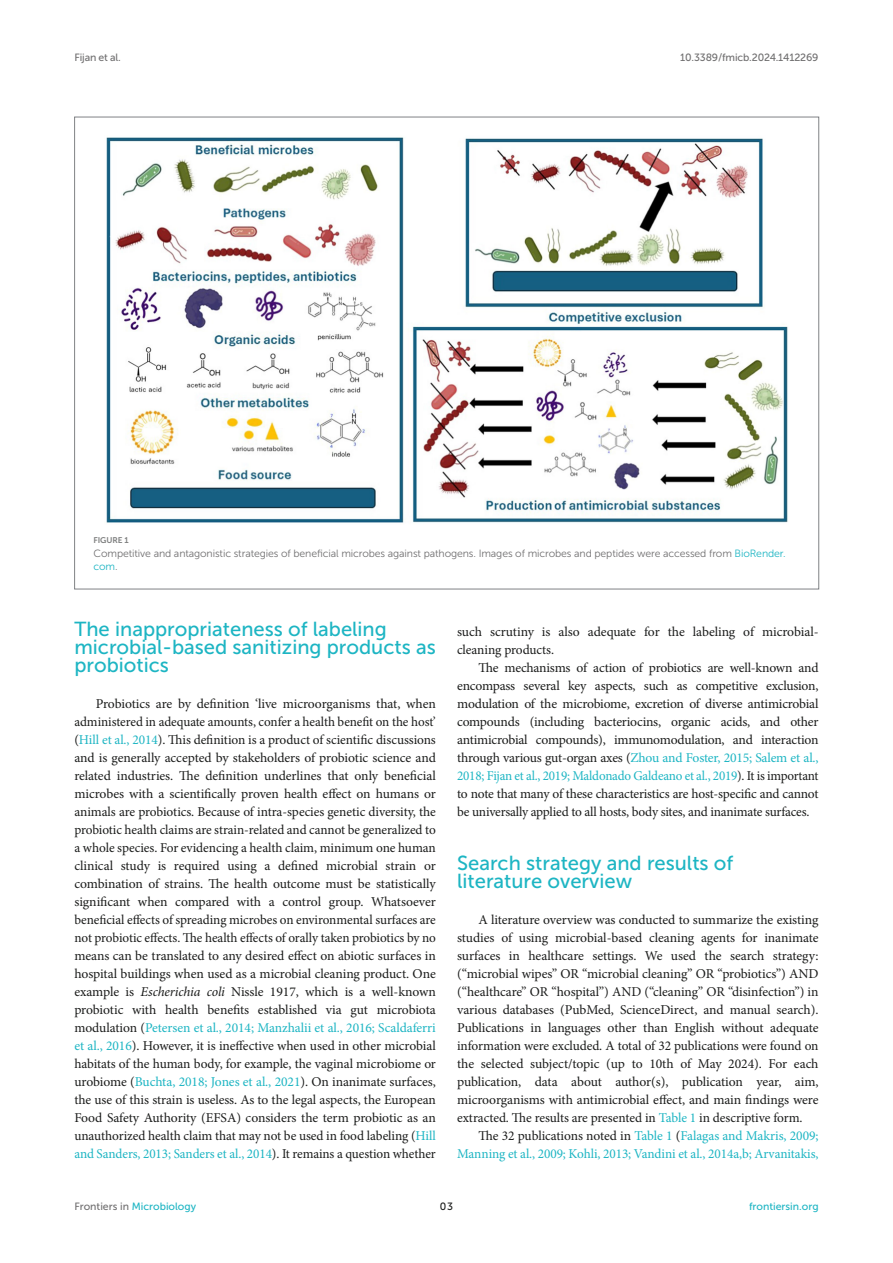
<style>
.page{position:relative;width:893px;height:1263px;background:#fff}
.page>*{position:absolute;margin:0;border:0;box-sizing:border-box;transform-origin:0 0}
.HEAD_1{font:20.25px/18px "Museo Sans 500";color:#1db5c3}
.TEXT_FLUSH{font:13.5px/18px "Minion Pro";letter-spacing:-.005em;color:#1b1c1b;text-align:justify}
.TEXT{font:13.5px/18px "Minion Pro";letter-spacing:-.015em;color:#1b1c1b;text-align:justify}
.TEXT-2{font:13.5px/18px "Minion Pro";letter-spacing:-.005em;color:#1db5c3;text-align:right}
.FIG_LEG{font:10.5px/13.5px "Museo Sans 300";letter-spacing:-.01em;color:#706f70}
.t1{font:10.5px "Museo Sans 500";color:#1db5c3}
.t2{font:10.5px "Museo Sans 500";letter-spacing:-.015em;color:#706f70}
.t3{font:10.5px "Museo Sans 500";color:#1b1c1b}
.FIG_HD{font:8.25px "Museo Sans 700";letter-spacing:-.01em;color:#7e7f7f}
.s1{color:#1db5c3}
.s2{font-style:italic}
.s3{color:#1b1c1b}
.s4{color:#706f70}
</style>
<div class="page">
<img style="left:106px;top:137px;width:682px;height:386px">
<p class="t2" style="left:74px;top:51px;width:48px">Fijan et al.</p>
<p class="t2" style="left:680px;top:51px;width:140px">10.3389/fmicb.2024.1412269</p>
<p class="FIG_HD" style="left:94px;top:536px;width:37px">FIGURE 1</p>
<p class="FIG_LEG" style="left:94px;top:546px;width:694px">Competitive and antagonistic strategies of beneficial microbes against pathogens. Images of microbes and peptides were accessed from <span class="s1">BioRender. com</span>.</p>
<p class="HEAD_1" style="left:74px;top:620px;width:363px">The inappropriateness of labeling microbial-based sanitizing products as probiotics</p>
<p class="TEXT_FLUSH" style="left:74px;top:695px;width:363px;text-indent:21px">Probiotics are by definition ‘live microorganisms that, when administered in adequate amounts, confer a health benefit on the host’ (<span class="s1">Hill et al., 2014</span>). This definition is a product of scientific discussions and is generally accepted by stakeholders of probiotic science and related industries. The definition underlines that only beneficial microbes with a scientifically proven health effect on humans or animals are probiotics. Because of intra-species genetic diversity, the probiotic health claims are strain-related and cannot be generalized to a whole species. For evidencing a health claim, minimum one human clinical study is required using a defined microbial strain or combination of strains. The health outcome must be statistically significant when compared with a control group. Whatsoever beneficial effects of spreading microbes on environmental surfaces are not probiotic effects. The health effects of orally taken probiotics by no means can be translated to any desired effect on abiotic surfaces in hospital buildings when used as a microbial cleaning product. One example is <span class="s2">Escherichia coli</span> Nissle 1917, which is a well-known probiotic with health benefits established via gut microbiota modulation (<span class="s1">Petersen et al., 2014; Manzhalii et al., 2016; Scaldaferri et al., 2016</span>). However, it is ineffective when used in other microbial habitats of the human body, for example, the vaginal microbiome or urobiome (<span class="s1">Buchta, 2018; Jones et al., 2021</span>). On inanimate surfaces, the use of this strain is useless. As to the legal aspects, the European Food Safety Authority (EFSA) considers the term probiotic as an unauthorized health claim that may not be used in food labeling (<span class="s1">Hill and Sanders, 2013; Sanders et al., 2014</span>). It remains a question whether</p>
<p class="TEXT_FLUSH" style="left:457px;top:623px;width:363px">such scrutiny is also adequate for the labeling of microbial&shy;cleaning products.</p>
<p class="TEXT" style="left:457px;top:659px;width:363px;text-indent:21px">The mechanisms of action of probiotics are well-known and encompass several key aspects, such as competitive exclusion, modulation of the microbiome, excretion of diverse antimicrobial compounds (including bacteriocins, organic acids, and other antimicrobial compounds), immunomodulation, and interaction through various gut-organ axes (<span class="s1">Zhou and Foster, 2015; Salem et al., 2018; Fijan et al., 2019; Maldonado Galdeano et al., 2019</span>). It is important to note that many of these characteristics are host-specific and cannot be universally applied to all hosts, body sites, and inanimate surfaces.</p>
<p class="HEAD_1" style="left:457px;top:854px;width:278px">Search strategy and results of literature overview</p>
<p class="TEXT_FLUSH" style="left:457px;top:911px;width:363px;text-indent:21px">A literature overview was conducted to summarize the existing studies of using microbial-based cleaning agents for inanimate surfaces in healthcare settings. We used the search strategy: (“microbial wipes” OR “microbial cleaning” OR “probiotics”) AND (“healthcare” OR “hospital”) AND (“cleaning” OR “disinfection”) in various databases (PubMed, ScienceDirect, and manual search).<br>Publications in languages other than English without adequate information were excluded. A total of 32 publications were found on the selected subject/topic (up to 10th of May 2024). For each publication, data about author(s), publication year, aim, microorganisms with antimicrobial effect, and main findings were extracted. The results are presented in <span class="s1">Table 1</span> in descriptive form.</p>
<p class="TEXT-2" style="left:457px;top:1127px;width:363px"><span class="s3">The 32 publications noted in</span> Table 1 <span class="s3">(</span>Falagas and Makris, 2009;<br>Manning et al., 2009; Kohli, 2013; Vandini et al., 2014a,b; Arvanitakis,</p>
<p class="t1" style="left:74px;top:1200px;width:123px"><span class="s4">Frontiers in</span> Microbiology</p>
<p class="t3" style="left:440px;top:1200px;width:15px">03</p>
<p class="t1" style="left:749px;top:1200px;width:71px">frontiersin.org</p>
</div>
